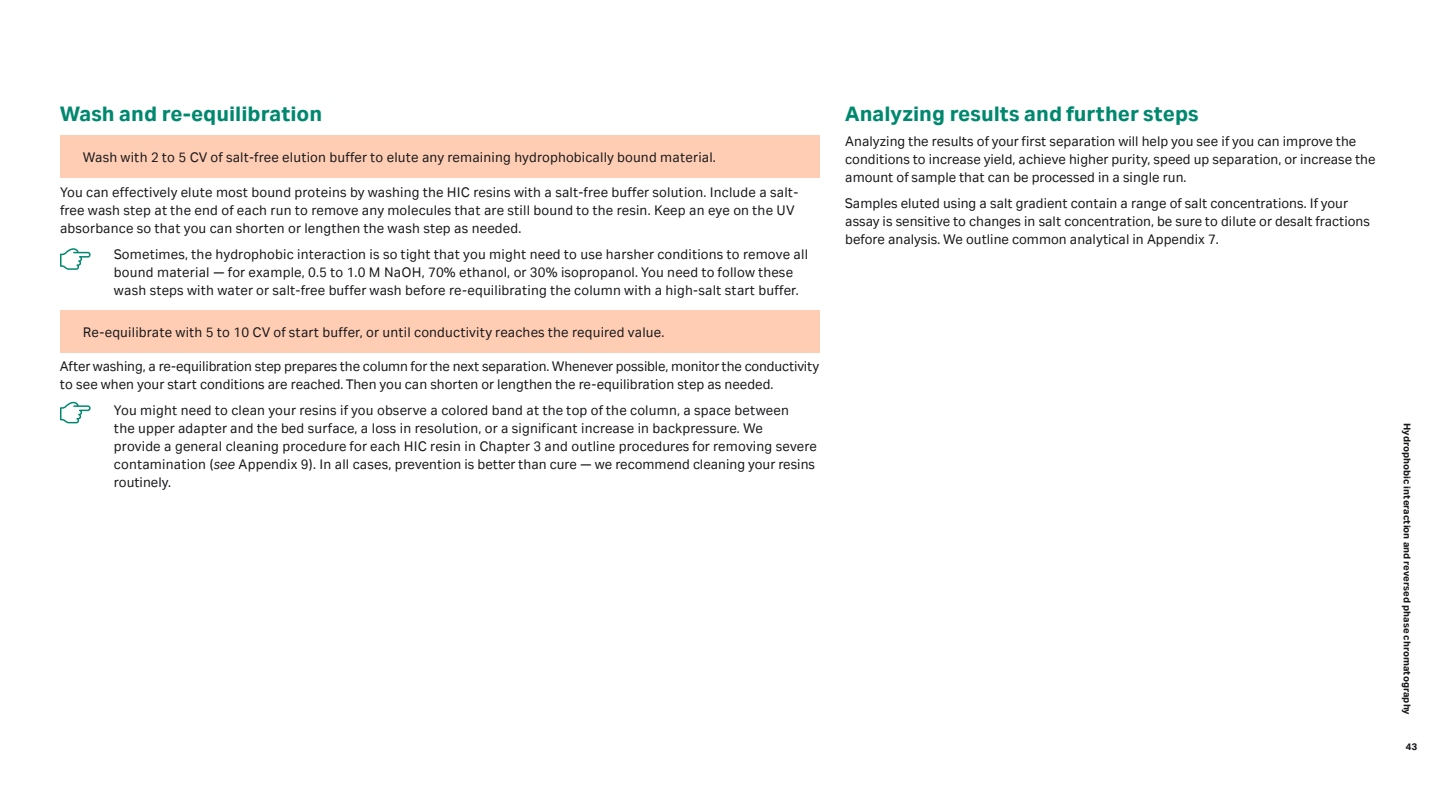
<style>
.page{position:relative;width:1440px;height:810px;background:#fff}
.page>*{position:absolute;margin:0;border:0;box-sizing:border-box;transform-origin:0 0}
.t1{font:700 22.5px "Cytiva Aktiv";color:#00886f}
.t2{font:15px/18px "Cytiva Aktiv";letter-spacing:.01em;color:#18181b}
.t3{font:15px/18px "Cytiva Aktiv";letter-spacing:-.01em;color:#18181b}
.t4{font:700 10.5px "Cytiva Aktiv";color:#18181b}
.s1{font-style:italic}
</style>
<div class="page">
<svg style="left:60px;top:248px;width:31px;height:22px"></svg>
<svg style="left:60px;top:402px;width:31px;height:21px"></svg>
<div style="left:60px;top:310px;width:759px;height:43px;background:#ffcdb3"></div>
<div style="left:60px;top:135px;width:759px;height:43px;background:#ffcdb3"></div>
<h1 class="t1" style="left:60px;top:100px;width:264px">Wash and re-equilibration</h1>
<p class="t2" style="left:83px;top:148px;width:635px">Wash with 2 to 5 CV of salt-free elution buffer to elute any remaining hydrophobically bound material.</p>
<p class="t2" style="left:60px;top:183px;width:740px">You can effectively elute most bound proteins by washing the HIC resins with a salt-free buffer solution. Include a salt&shy;free wash step at the end of each run to remove any molecules that are still bound to the resin. Keep an eye on the UV absorbance so that you can shorten or lengthen the wash step as needed.</p>
<p class="t2" style="left:114px;top:245px;width:696px">Sometimes, the hydrophobic interaction is so tight that you might need to use harsher conditions to remove all bound material — for example, 0.5 to 1.0 M NaOH, 70% ethanol, or 30% isopropanol. You need to follow these wash steps with water or salt-free buffer wash before re-equilibrating the column with a high-salt start buffer.</p>
<p class="t2" style="left:83px;top:323px;width:583px">Re-equilibrate with 5 to 10 CV of start buffer, or until conductivity reaches the required value.</p>
<p class="t3" style="left:60px;top:357px;width:761px">After washing, a re-equilibration step prepares the column for the next separation. Whenever possible, monitor the conductivity to see when your start conditions are reached. Then you can shorten or lengthen the re-equilibration step as needed.</p>
<p class="t2" style="left:114px;top:401px;width:704px">You might need to clean your resins if you observe a colored band at the top of the column, a space between<br>the upper adapter and the bed surface, a loss in resolution, or a significant increase in backpressure. We<br>provide a general cleaning procedure for each HIC resin in Chapter 3 and outline procedures for removing severe contamination (<span class="s1">see</span> Appendix 9). In all cases, prevention is better than cure — we recommend cleaning your resins routinely.</p>
<h1 class="t1" style="left:845px;top:100px;width:355px">Analyzing results and further steps</h1>
<p class="t2" style="left:845px;top:132px;width:532px">Analyzing the results of your first separation will help you see if you can improve the conditions to increase yield, achieve higher purity, speed up separation, or increase the amount of sample that can be processed in a single run.</p>
<p class="t2" style="left:845px;top:194px;width:526px">Samples eluted using a salt gradient contain a range of salt concentrations. If your assay is sensitive to changes in salt concentration, be sure to dilute or desalt fractions before analysis. We outline common analytical in Appendix 7.</p>
<p class="t4" style="left:1413px;top:423px;width:293px;rotate:90deg">Hydrophobic interaction and reversed phase chromatography</p>
<p class="t4" style="left:1406px;top:741px;width:14px">43</p>
</div>
